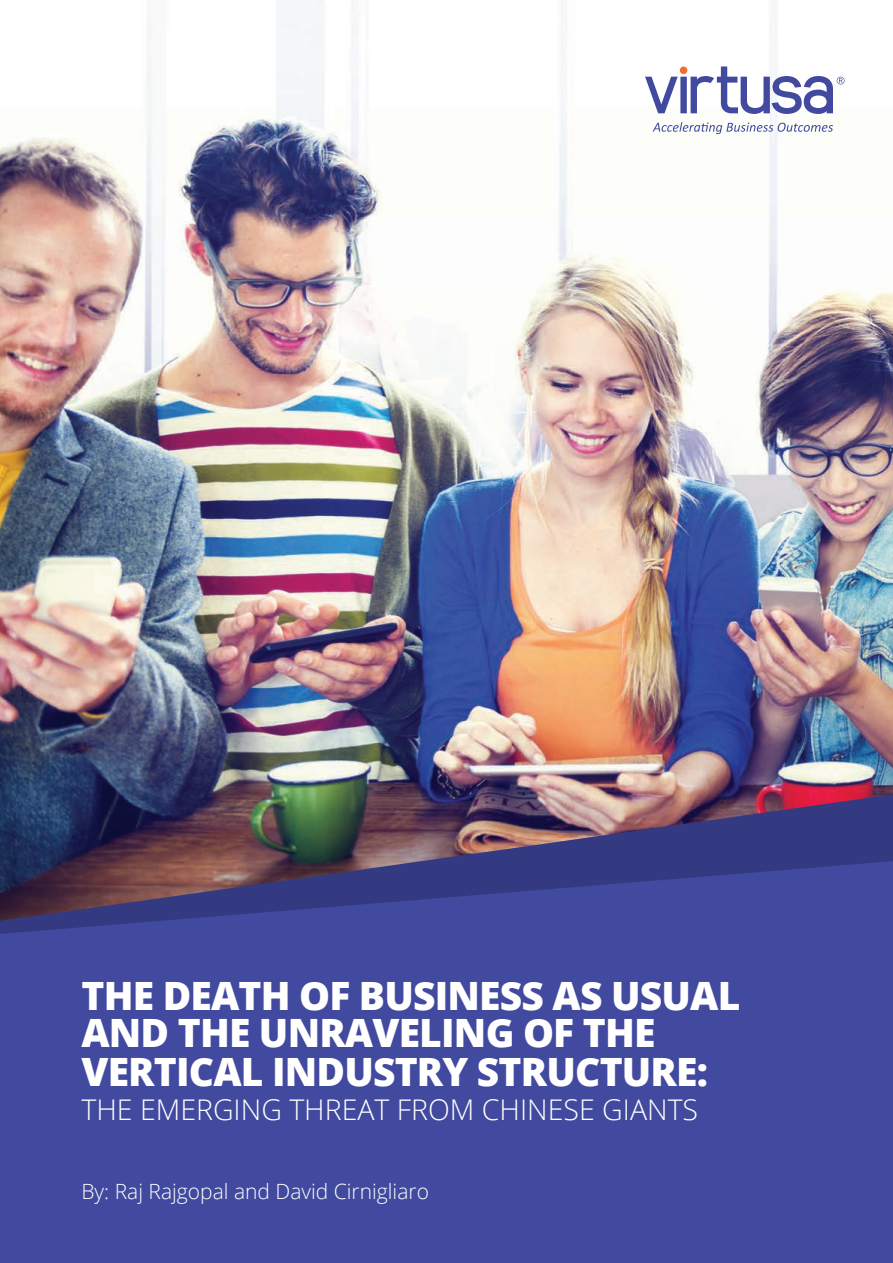
<style>
.page{position:relative;width:893px;height:1263px;background:#fff}
.page>*{position:absolute;margin:0;border:0;box-sizing:border-box;transform-origin:0 0}
.t1{font:800 39px/37.8px "Open Sans";letter-spacing:-.02em;color:#fff}
.t2{font:300 28.5px "Open Sans";color:#fff}
.t3{font:300 21px "Open Sans";color:#fff}
</style>
<div class="page">
<img style="left:0;top:0;width:893px;height:792px">
<div style="left:0;top:935px;width:893px;height:328px;background:#424a9f"></div>
<img style="left:0;top:792px;width:893px;height:143px">
<svg style="left:653px;top:122px;width:180px;height:12px"></svg>
<svg style="left:645px;top:66px;width:199px;height:48px"></svg>
<p class="t1" style="left:81px;top:975px;width:660px">THE DEATH OF BUSINESS AS USUAL<br>AND THE UNRAVELING OF THE<br>VERTICAL INDUSTRY STRUCTURE:</p>
<p class="t2" style="left:81px;top:1090px;width:618px">THE EMERGING THREAT FROM CHINESE GIANTS</p>
<p class="t3" style="left:81px;top:1177px;width:349px">By: Raj Rajgopal and David Cirnigliaro</p>
</div>
